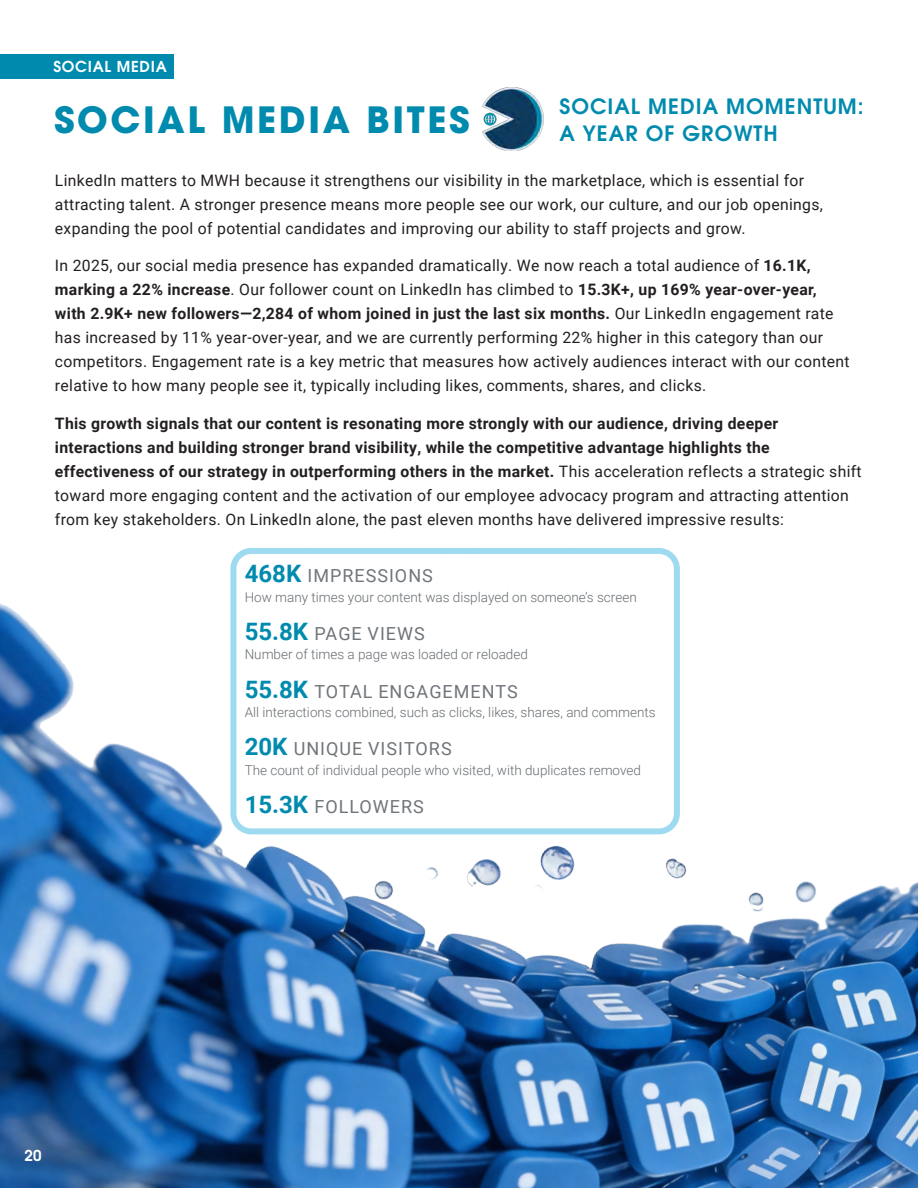
<style>
.page{position:relative;width:918px;height:1188px;background:#fff}
.page>*{position:absolute;margin:0;border:0;box-sizing:border-box;transform-origin:0 0}
.Heading_1{font:700 36px "ITC Avant Garde Pro";letter-spacing:.075em;color:#008bae}
._10pt_Align_Left_Justify{font:600 21px "ITC Avant Garde Pro";letter-spacing:.05em;color:#008bae}
.t1{font:18px "Roboto";letter-spacing:.055em;color:#70757a}
._10pt_Align_Left_Justify-2{font:15.75px/24px "Roboto";letter-spacing:.02em;color:#231f20}
._10pt_Align_Left_Justify-3{font:700 15.75px/24px "Roboto";letter-spacing:.02em;color:#231f20}
.t2{font:600 15px "ITC Avant Garde Pro";letter-spacing:.05em;color:#fff}
.t3{font:300 13.5px "Roboto";color:#676c71}
.s1{font-weight:700}
.s2{font-weight:400}
.s3{font-weight:700;font-size:24px;color:#008bae}
</style>
<div class="page">
<img style="left:0;top:555px;width:918px;height:633px">
<img style="left:482px;top:87px;width:62px;height:64px">
<div style="left:0;top:54px;width:174px;height:25px;background:#008bae"></div>
<div style="left:230px;top:548px;width:450px;height:286px;border:6px solid #9edbf0;border-radius:18px"></div>
<p class="t2" style="left:53px;top:57px;width:115px">SOCIAL MEDIA</p>
<p class="Heading_1" style="left:54px;top:96px;width:417px">SOCIAL MEDIA BITES</p>
<p class="_10pt_Align_Left_Justify" style="left:559px;top:92px;width:306px">SOCIAL MEDIA MOMENTUM:</p>
<p class="_10pt_Align_Left_Justify" style="left:559px;top:120px;width:220px">A YEAR OF GROWTH</p>
<p class="_10pt_Align_Left_Justify-2" style="left:55px;top:167px;width:769px">LinkedIn matters to MWH because it strengthens our visibility in the marketplace, which is essential for attracting talent. A stronger presence means more people see our work, our culture, and our job openings, expanding the pool of potential candidates and improving our ability to staff projects and grow.</p>
<p class="_10pt_Align_Left_Justify-2" style="left:55px;top:253px;width:796px">In 2025, our social media presence has expanded dramatically. We now reach a total audience of <span class="s1">16.1K, marking a 22% increase</span>. Our follower count on LinkedIn has climbed to <span class="s1">15.3K+, up 169% year-over-year, with 2.9K+ new followers—2,284 of whom joined in just the last six months.</span> Our LinkedIn engagement rate has increased by 11% year-over-year, and we are currently performing 22% higher in this category than our competitors. Engagement rate is a key metric that measures how actively audiences interact with our content relative to how many people see it, typically including likes, comments, shares, and clicks.</p>
<p class="_10pt_Align_Left_Justify-3" style="left:55px;top:410px;width:808px">This growth signals that our content is resonating more strongly with our audience, driving deeper interactions and building stronger brand visibility, while the competitive advantage highlights the effectiveness of our strategy in outperforming others in the market. <span class="s2">This acceleration reflects a strategic shift toward more engaging content and the activation of our employee advocacy program and attracting attention from key stakeholders. On LinkedIn alone, the past eleven months have delivered impressive results:</span></p>
<p class="t1" style="left:245px;top:563px;width:190px"><span class="s3">468K</span> IMPRESSIONS</p>
<p class="t3" style="left:245px;top:587px;width:394px">How many times your content was displayed on someone’s screen</p>
<p class="t1" style="left:245px;top:621px;width:182px"><span class="s3">55.8K</span> PAGE VIEWS</p>
<p class="t3" style="left:245px;top:645px;width:285px">Number of times a page was loaded or reloaded</p>
<p class="t1" style="left:245px;top:679px;width:275px"><span class="s3">55.8K</span> TOTAL ENGAGEMENTS</p>
<p class="t3" style="left:245px;top:703px;width:413px">All interactions combined, such as clicks, likes, shares, and comments</p>
<p class="t1" style="left:245px;top:736px;width:209px"><span class="s3">20K</span> UNIQUE VISITORS</p>
<p class="t3" style="left:245px;top:761px;width:398px">The count of individual people who visited, with duplicates removed</p>
<p class="t1" style="left:245px;top:794px;width:181px"><span class="s3">15.3K</span> FOLLOWERS</p>
<p class="t2" style="left:25px;top:1146px;width:18px">20</p>
</div>
